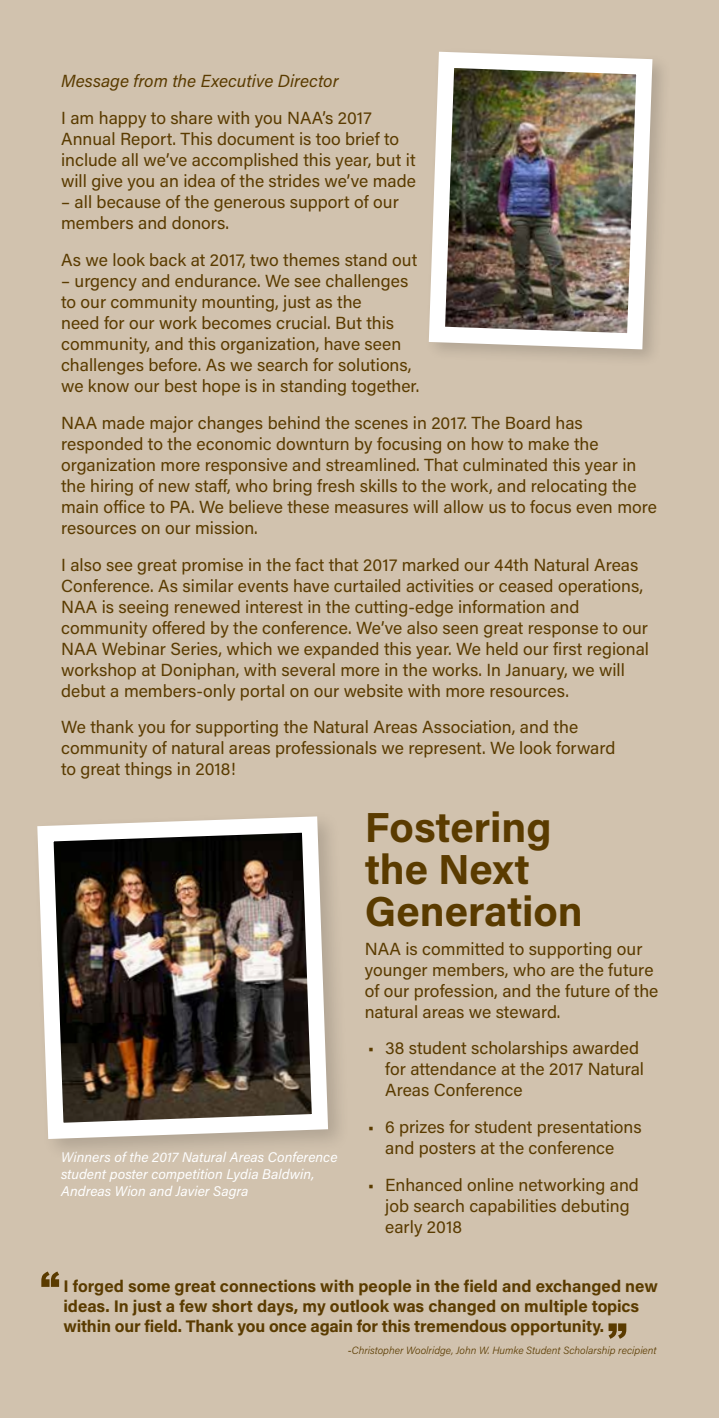
<style>
.page{position:relative;width:719px;height:1418px;background:#fff}
.page>*{position:absolute;margin:0;border:0;box-sizing:border-box;transform-origin:0 0}
.t1{font:700 42px/42px "Acumin Pro";color:#5a3b00}
.t2{font:17.5px/21px "Acumin Pro";color:#5a3b00}
.t3{font:italic 17.5px "Acumin Pro";color:#5a3b00}
.t4{font:700 16.8px/20.1px "Acumin Pro";letter-spacing:-.005em;color:#5a3b00}
.t5{font:italic 14px/16.8px "Acumin Pro";color:#fff}
.t6{font:italic 300 10.5px "Acumin Pro";color:#5a3b00}
.s1{font-weight:400;font-style:normal}
</style>
<div class="page">
<div style="left:0;top:0;width:718px;height:1418px;background:#d1c2ae"></div>
<svg style="left:41px;top:1271px;width:18px;height:15px"></svg>
<svg style="left:608px;top:1323px;width:18px;height:15px"></svg>
<img style="left:428px;top:51px;width:232px;height:306px">
<img style="left:37px;top:816px;width:299px;height:331px">
<p class="t3" style="left:61px;top:69px;width:279px">Message from the Executive Director</p>
<p class="t2" style="left:61px;top:107px;width:356px">I am happy to share with you NAA’s 2017<br>Annual Report. This document is too brief to include all we’ve accomplished this year, but it will give you an idea of the strides we’ve made</p>
<p class="t2" style="left:61px;top:191px;width:339px">– all because of the generous support of our members and donors.</p>
<p class="t2" style="left:61px;top:249px;width:357px">As we look back at 2017, two themes stand out</p>
<p class="t2" style="left:61px;top:270px;width:359px">– urgency and endurance. We see challenges to our community mounting, just as the<br>need for our work becomes crucial. But this community, and this organization, have seen challenges before. As we search for solutions, we know our best hope is in standing together.</p>
<p class="t2" style="left:61px;top:411px;width:597px">NAA made major changes behind the scenes in 2017. The Board has responded to the economic downturn by focusing on how to make the organization more responsive and streamlined. That culminated this year in the hiring of new staff, who bring fresh skills to the work, and relocating the main office to PA. We believe these measures will allow us to focus even more resources on our mission.</p>
<p class="t2" style="left:61px;top:553px;width:589px">I also see great promise in the fact that 2017 marked our 44th Natural Areas Conference. As similar events have curtailed activities or ceased operations, NAA is seeing renewed interest in the cutting-edge information and community offered by the conference. We’ve also seen great response to our NAA Webinar Series, which we expanded this year. We held our first regional workshop at Doniphan, with several more in the works. In January, we will debut a members-only portal on our website with more resources.</p>
<p class="t2" style="left:61px;top:716px;width:555px">We thank you for supporting the Natural Areas Association, and the community of natural areas professionals we represent. We look forward to great things in 2018!</p>
<h1 class="t1" style="left:364px;top:804px;width:219px">Fostering the Next<br>Generation</h1>
<p class="t2" style="left:364px;top:937px;width:295px">NAA is committed to supporting our younger members, who are the future of our profession, and the future of the natural areas we steward.</p>
<p class="t2" style="left:385px;top:1037px;width:260px;text-indent:-18px">• 38 student scholarships awarded for attendance at the 2017 Natural<br>Areas Conference</p>
<p class="t2" style="left:367px;top:1115px;width:275px;text-align:center">• 6 prizes for student presentations and posters at the conference</p>
<p class="t2" style="left:385px;top:1173px;width:255px;text-indent:-18px">• Enhanced online networking and job search capabilities debuting early 2018</p>
<p class="t5" style="left:61px;top:1148px;width:278px">Winners of the 2017 Natural Areas Conference student poster competition Lydia Baldwin,<br>Andreas Wion and Javier Sagra</p>
<p class="t4" style="left:63px;top:1274px;width:595px">I forged some great connections with people in the field and exchanged new ideas. In just a few short days, my outlook was changed on multiple topics within our field. Thank you once again for this tremendous opportunity.</p>
<p class="t6" style="left:348px;top:1343px;width:310px"><span class="s1">-</span>Christopher Woolridge, John W. Humke Student Scholarship recipient</p>
</div>
